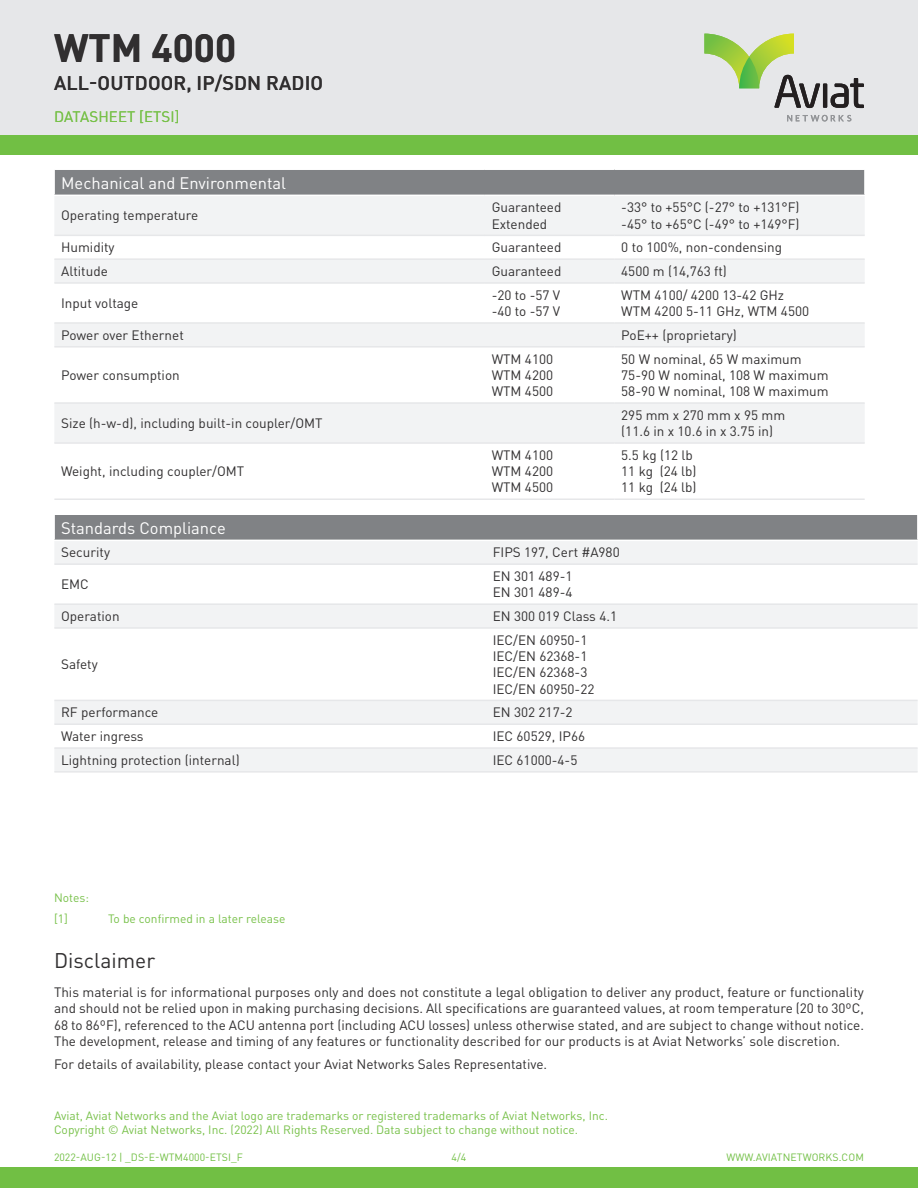
<style>
.page{position:relative;width:918px;height:1188px;background:#fff}
.page>*{position:absolute;margin:0;border:0;box-sizing:border-box;transform-origin:0 0}
.t1{font:700 39px "DINOT";color:#312f30}
.t2{font:21px "DINOT";color:#312f30}
.t3{font:500 19.5px "DINOT";letter-spacing:.01em;color:#312f30}
.Table_Headings{font:16.5px "DINOT";color:#fff}
.t4{font:15px "DINOT";letter-spacing:.01em;color:#78c14a}
.Table_Text_-__Body{font:13.5px/16.2px "DINOT";color:#312f30}
.Small_Type{font:12px/14.4px "DINOT";color:#78c14a}
.t5{font:10.5px "DINOT";letter-spacing:.01em;color:#71bf44}
</style>
<div class="page">
<div style="left:0;top:1167px;width:918px;height:21px;background:#71bf44"></div>
<div style="left:0;top:136px;width:918px;height:19px;background:#71bf44"></div>
<div style="left:0;top:0;width:918px;height:135px;background:#e6e7e9"></div>
<svg style="left:787px;top:115px;width:64px;height:6px"></svg>
<hr style="left:823px;top:84px;width:4px;height:24px;background:#231f20">
<svg style="left:831px;top:78px;width:33px;height:30px"></svg>
<svg style="left:704px;top:34px;width:116px;height:74px"></svg>
<div style="left:54px;top:169px;width:811px;height:26px;background:#808285"></div>
<svg style="left:54px;top:196px;width:811px;height:246px;fill:#f2f3f4"></svg>
<hr style="left:54px;top:168px;width:431px;height:2px;background:#fff">
<hr style="left:485px;top:168px;width:130px;height:2px;background:#fff">
<hr style="left:615px;top:168px;width:250px;height:2px;background:#fff">
<svg style="left:54px;top:170px;width:1px;height:25px"></svg>
<svg style="left:864px;top:170px;width:1px;height:25px"></svg>
<hr style="left:54px;top:235px;width:431px;height:1px;background:#e6e7e9">
<hr style="left:485px;top:235px;width:130px;height:1px;background:#e6e7e9">
<hr style="left:615px;top:235px;width:250px;height:1px;background:#e6e7e9">
<hr style="left:54px;top:258px;width:431px;height:2px;background:#e6e7e9">
<hr style="left:485px;top:258px;width:130px;height:2px;background:#e6e7e9">
<hr style="left:615px;top:258px;width:250px;height:2px;background:#e6e7e9">
<hr style="left:54px;top:282px;width:431px;height:2px;background:#e6e7e9">
<hr style="left:485px;top:282px;width:130px;height:2px;background:#e6e7e9">
<hr style="left:615px;top:282px;width:250px;height:2px;background:#e6e7e9">
<hr style="left:54px;top:322px;width:431px;height:2px;background:#e6e7e9">
<hr style="left:485px;top:322px;width:130px;height:2px;background:#e6e7e9">
<hr style="left:615px;top:322px;width:250px;height:2px;background:#e6e7e9">
<hr style="left:54px;top:346px;width:431px;height:2px;background:#e6e7e9">
<hr style="left:485px;top:346px;width:130px;height:2px;background:#e6e7e9">
<hr style="left:615px;top:346px;width:250px;height:2px;background:#e6e7e9">
<hr style="left:54px;top:402px;width:431px;height:2px;background:#e6e7e9">
<hr style="left:485px;top:402px;width:130px;height:2px;background:#e6e7e9">
<hr style="left:615px;top:402px;width:250px;height:2px;background:#e6e7e9">
<hr style="left:54px;top:442px;width:431px;height:2px;background:#e6e7e9">
<hr style="left:485px;top:442px;width:130px;height:2px;background:#e6e7e9">
<hr style="left:615px;top:442px;width:250px;height:2px;background:#e6e7e9">
<hr style="left:54px;top:498px;width:431px;height:2px;background:#e6e7e9">
<hr style="left:485px;top:498px;width:130px;height:2px;background:#e6e7e9">
<hr style="left:615px;top:498px;width:250px;height:2px;background:#e6e7e9">
<div style="left:54px;top:514px;width:864px;height:26px;background:#808285"></div>
<svg style="left:54px;top:541px;width:864px;height:230px"></svg>
<hr style="left:54px;top:513px;width:432px;height:2px;background:#fff">
<hr style="left:486px;top:513px;width:432px;height:2px;background:#fff">
<svg style="left:54px;top:515px;width:1px;height:25px"></svg>
<svg style="left:917px;top:515px;width:1px;height:25px"></svg>
<hr style="left:54px;top:563px;width:432px;height:2px;background:#e6e7e9">
<hr style="left:486px;top:563px;width:432px;height:2px;background:#e6e7e9">
<hr style="left:54px;top:603px;width:432px;height:2px;background:#e6e7e9">
<hr style="left:486px;top:603px;width:432px;height:2px;background:#e6e7e9">
<hr style="left:54px;top:627px;width:432px;height:2px;background:#e6e7e9">
<hr style="left:486px;top:627px;width:432px;height:2px;background:#e6e7e9">
<hr style="left:54px;top:700px;width:432px;height:1px;background:#e6e7e9">
<hr style="left:486px;top:700px;width:432px;height:1px;background:#e6e7e9">
<hr style="left:54px;top:723px;width:432px;height:2px;background:#e6e7e9">
<hr style="left:486px;top:723px;width:432px;height:2px;background:#e6e7e9">
<hr style="left:54px;top:747px;width:432px;height:2px;background:#e6e7e9">
<hr style="left:486px;top:747px;width:432px;height:2px;background:#e6e7e9">
<hr style="left:54px;top:771px;width:432px;height:2px;background:#e6e7e9">
<hr style="left:486px;top:771px;width:432px;height:2px;background:#e6e7e9">
<h1 class="t1" style="left:54px;top:22px;width:184px">WTM 4000</h1>
<h3 class="t3" style="left:54px;top:70px;width:260px">ALL-OUTDOO R, IP/SDN RADIO</h3>
<p class="t4" style="left:54px;top:106px;width:127px">DATASHEET [ETSI]</p>
<h3 class="t3" style="left:148px;top:70px;width:13px">O</h3>
<p class="Table_Headings" style="left:61px;top:171px;width:226px">Mechanical and Environmental</p>
<p class="Table_Text_-__Body" style="left:61px;top:207px;width:139px">Operating temperature</p>
<p class="Table_Text_-__Body" style="left:492px;top:199px;width:71px">Guaranteed<br>Extended</p>
<p class="Table_Text_-__Body" style="left:621px;top:199px;width:180px">-33° to +55°C (-27° to +131°F) -45° to +65°C (-49° to +149°F)</p>
<p class="Table_Text_-__Body" style="left:61px;top:239px;width:55px">Humidity</p>
<p class="Table_Text_-__Body" style="left:492px;top:239px;width:71px">Guaranteed</p>
<p class="Table_Text_-__Body" style="left:621px;top:239px;width:162px">0 to 100%, non-condensing</p>
<p class="Table_Text_-__Body" style="left:61px;top:263px;width:48px">Altitude</p>
<p class="Table_Text_-__Body" style="left:492px;top:263px;width:71px">Guaranteed</p>
<p class="Table_Text_-__Body" style="left:621px;top:263px;width:107px">4500 m (14,763 ft)</p>
<p class="Table_Text_-__Body" style="left:61px;top:295px;width:79px">Input voltage</p>
<p class="Table_Text_-__Body" style="left:492px;top:287px;width:70px">-20 to -57 V -40 to -57 V</p>
<p class="Table_Text_-__Body" style="left:621px;top:287px;width:189px">WTM 4100/ 4200 13-42 GHz<br>WTM 4200 5-11 GHz, WTM 4500</p>
<p class="Table_Text_-__Body" style="left:61px;top:327px;width:124px">Power over Ethernet</p>
<p class="Table_Text_-__Body" style="left:621px;top:327px;width:117px">PoE++ (proprietary)</p>
<p class="Table_Text_-__Body" style="left:61px;top:367px;width:120px">Power consumption</p>
<p class="Table_Text_-__Body" style="left:492px;top:350px;width:63px;text-align:justify">WTM 4100<br>WTM 4200<br>WTM 4500</p>
<p class="Table_Text_-__Body" style="left:621px;top:350px;width:209px">50 W nominal, 65 W maximum<br>75-90 W nominal, 108 W maximum<br>58-90 W nominal, 108 W maximum</p>
<p class="Table_Text_-__Body" style="left:61px;top:415px;width:263px">Size (h-w-d), including built-in coupler/OMT</p>
<p class="Table_Text_-__Body" style="left:621px;top:407px;width:166px">295 mm x 270 mm x 95 mm (11.6 in x 10.6 in x 3.75 in)</p>
<p class="Table_Text_-__Body" style="left:61px;top:463px;width:185px">Weight, including coupler/OMT</p>
<p class="Table_Text_-__Body" style="left:492px;top:447px;width:63px;text-align:justify">WTM 4100<br>WTM 4200<br>WTM 4500</p>
<p class="Table_Text_-__Body" style="left:621px;top:447px;width:77px">5.5 kg (12 lb<br>11 kg (24 lb)<br>11 kg (24 lb)</p>
<p class="Table_Headings" style="left:61px;top:516px;width:166px">Standards Compliance</p>
<p class="Table_Text_-__Body" style="left:61px;top:544px;width:50px">Security</p>
<p class="Table_Text_-__Body" style="left:493px;top:544px;width:128px">FIPS 197, Cert #A980</p>
<p class="Table_Text_-__Body" style="left:61px;top:576px;width:29px">EMC</p>
<p class="Table_Text_-__Body" style="left:493px;top:568px;width:81px">EN 301 489-1<br>EN 301 489-4</p>
<p class="Table_Text_-__Body" style="left:61px;top:608px;width:60px">Operation</p>
<p class="Table_Text_-__Body" style="left:493px;top:608px;width:126px">EN 300 019 Class 4.1</p>
<p class="Table_Text_-__Body" style="left:61px;top:656px;width:38px">Safety</p>
<p class="Table_Text_-__Body" style="left:493px;top:632px;width:103px">IEC/EN 60950-1<br>IEC/EN 62368-1<br>IEC/EN 62368-3<br>IEC/EN 60950-22</p>
<p class="Table_Text_-__Body" style="left:61px;top:704px;width:99px">RF performance</p>
<p class="Table_Text_-__Body" style="left:493px;top:704px;width:81px">EN 302 217-2</p>
<p class="Table_Text_-__Body" style="left:61px;top:728px;width:84px">Water ingress</p>
<p class="Table_Text_-__Body" style="left:493px;top:728px;width:94px">IEC 60529, IP66</p>
<p class="Table_Text_-__Body" style="left:61px;top:752px;width:180px">Lightning protection (internal)</p>
<p class="Table_Text_-__Body" style="left:493px;top:752px;width:86px">IEC 61000-4-5</p>
<p class="Small_Type" style="left:54px;top:890px;width:36px">Notes:</p>
<p class="Small_Type" style="left:54px;top:911px;width:15px">[1]</p>
<p class="Small_Type" style="left:108px;top:911px;width:179px">To be confirmed in a later release</p>
<h2 class="t2" style="left:54px;top:946px;width:103px">Disclaimer</h2>
<p class="Table_Text_-__Body" style="left:54px;top:984px;width:812px;text-align:justify">This material is for informational purposes only and does not constitute a legal obligation to deliver any product, feature or functionality and should not be relied upon in making purchasing decisions. All specifications are guaranteed values, at room temperature (20 to 30ºC, 68 to 86ºF), referenced to the ACU antenna port (including ACU losses) unless otherwise stated, and are subject to change without notice.<br>The development, release and timing of any features or functionality described for our products is at Aviat Networks’ sole discretion.</p>
<p class="Table_Text_-__Body" style="left:54px;top:1055px;width:495px">For details of availability, please contact your Aviat Networks Sales Representative.</p>
<p class="Small_Type" style="left:54px;top:1108px;width:555px">Aviat, Aviat Networks and the Aviat logo are trademarks or registered trademarks of Aviat Networks, Inc.<br>Copyright © Aviat Networks, Inc. (2022) All Rights Reserved. Data subject to change without notice.</p>
<p class="t5" style="left:54px;top:1150px;width:191px">2022-AUG-12 | _DS-E-WTM4000-ETSI_F</p>
<p class="t5" style="left:452px;top:1150px;width:16px">4/4</p>
<p class="t5" style="left:726px;top:1150px;width:139px">WWW.AVIATNETWORKS.COM</p>
</div>
